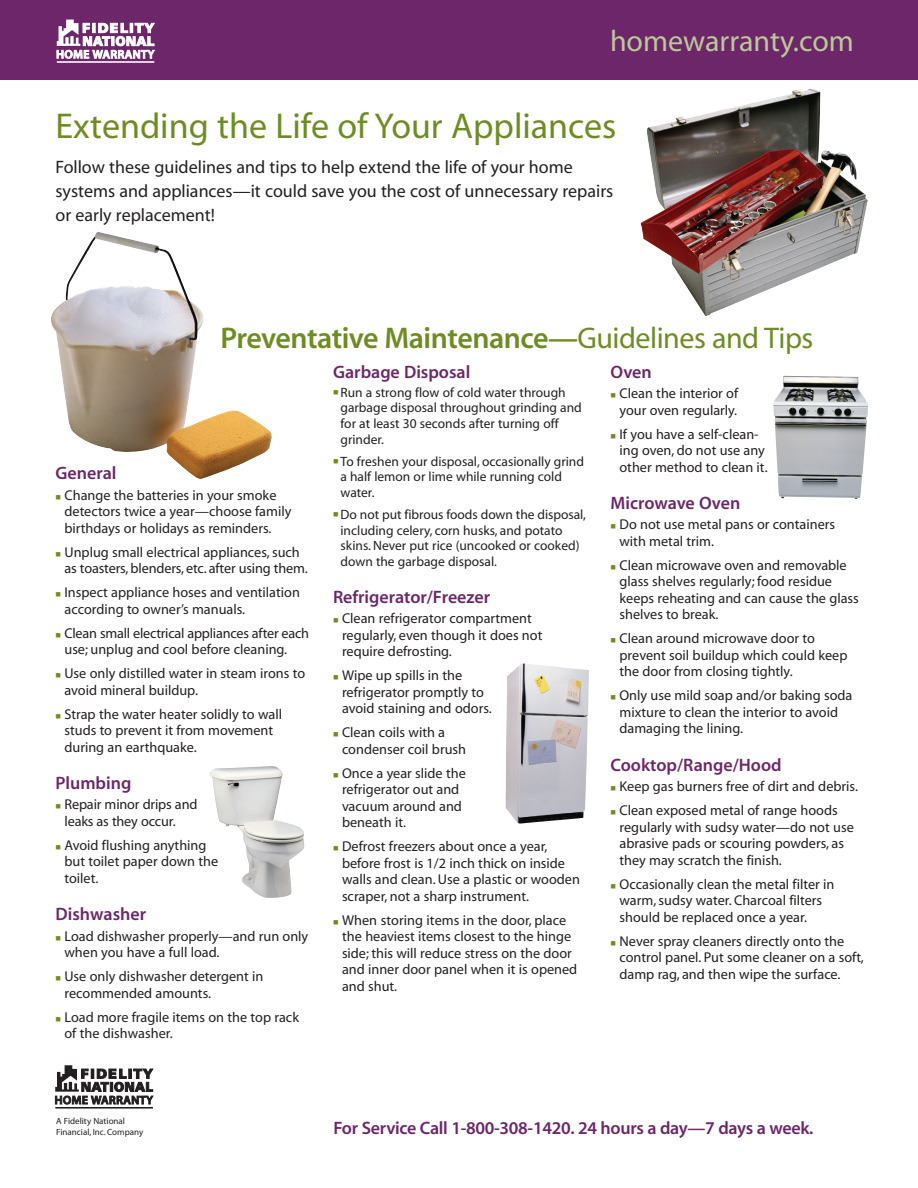
<style>
.page{position:relative;width:918px;height:1188px;background:#fff}
.page>*{position:absolute;margin:0;border:0;box-sizing:border-box;transform-origin:0 0}
.t1{font:36px "Myriad MM 400 600";color:#6d8d23}
.t2{font:30px "Myriad MM 565 600";letter-spacing:-.015em;color:#6d8d23}
.t3{font:30px "Myriad MM 400 600";color:#bbc998}
.t4{font:18px "Myriad MM 565 600";color:#6c2669}
.t5{font:18px/24px "Myriad MM 400 600";color:#231f20}
.t6{font:14.25px/16.5px "Myriad MM 400 600";color:#231f20}
.t7{font:13.5px/15.8px "Myriad MM 400 600";color:#231f20}
.t8{font:9px/10.5px "Myriad MM 400 600";color:#231f20}
.s1{font-family:"Myriad MM 400 600"}
</style>
<div class="page">
<img style="left:773px;top:376px;width:95px;height:123px">
<img style="left:505px;top:663px;width:84px;height:161px">
<img style="left:210px;top:766px;width:94px;height:132px">
<img style="left:51px;top:232px;width:221px;height:247px">
<img style="left:641px;top:89px;width:227px;height:227px">
<svg style="left:55px;top:1065px;width:98px;height:40px"></svg>
<hr style="left:55px;top:1107px;width:98px;height:2px;background:#231f20">
<div style="left:0;top:0;width:918px;height:80px;background:#6c2669"></div>
<svg style="left:57px;top:20px;width:98px;height:39px"></svg>
<hr style="left:57px;top:61px;width:97px;height:2px;background:#fff">
<h2 class="t3" style="left:610px;top:30px;width:245px">homewarranty.com</h2>
<h1 class="t1" style="left:55px;top:112px;width:562px">Extending the Life of Your Appliances</h1>
<p class="t5" style="left:55px;top:156px;width:559px">Follow these guidelines and tips to help extend the life of your home systems and appliances—it could save you the cost of unnecessary repairs or early replacement!</p>
<h2 class="t2" style="left:221px;top:327px;width:594px">Preventative Maintenance—<span class="s1">Guidelines and Tips</span></h2>
<p class="t4" style="left:56px;top:467px;width:62px">General</p>
<p class="t6" style="left:64px;top:488px;width:228px">Change the batteries in your smoke detectors twice a year—choose family birthdays or holidays as reminders.</p>
<p class="t6" style="left:64px;top:545px;width:245px">Unplug small electrical appliances, such as toasters, blenders, etc. after using them.</p>
<p class="t6" style="left:64px;top:585px;width:237px">Inspect appliance hoses and ventilation according to owner’s manuals.</p>
<p class="t6" style="left:64px;top:626px;width:246px">Clean small electrical appliances after each use; unplug and cool before cleaning.</p>
<p class="t6" style="left:64px;top:666px;width:242px">Use only distilled water in steam irons to avoid mineral buildup.</p>
<p class="t6" style="left:64px;top:707px;width:219px">Strap the water heater solidly to wall studs to prevent it from movement during an earthquake.</p>
<p class="t4" style="left:56px;top:776px;width:77px">Plumbing</p>
<p class="t6" style="left:64px;top:797px;width:134px">Repair minor drips and leaks as they occur.</p>
<p class="t6" style="left:64px;top:838px;width:155px">Avoid flushing anything but toilet paper down the toilet.</p>
<p class="t4" style="left:56px;top:908px;width:92px">Dishwasher</p>
<p class="t6" style="left:64px;top:929px;width:245px">Load dishwasher properly—and run only when you have a full load.</p>
<p class="t6" style="left:64px;top:969px;width:200px">Use only dishwasher detergent in recommended amounts.</p>
<p class="t6" style="left:64px;top:1010px;width:236px">Load more fragile items on the top rack of the dishwasher.</p>
<p class="t4" style="left:333px;top:365px;width:139px">Garbage Disposal</p>
<p class="t7" style="left:340px;top:385px;width:243px">Run a strong flow of cold water through garbage disposal throughout grinding and for at least 30 seconds after turning off grinder.</p>
<p class="t7" style="left:340px;top:454px;width:245px">To freshen your disposal, occasionally grind a half lemon or lime while running cold water.</p>
<p class="t7" style="left:340px;top:507px;width:247px">Do not put fibrous foods down the disposal, including celery, corn husks, and potato skins. Never put rice (uncooked or cooked) down the garbage disposal.</p>
<p class="t4" style="left:333px;top:590px;width:159px">Refrigerator/Freezer</p>
<p class="t6" style="left:342px;top:611px;width:202px">Clean refrigerator compartment regularly, even though it does not require defrosting.</p>
<p class="t6" style="left:342px;top:668px;width:151px">Wipe up spills in the refrigerator promptly to avoid staining and odors.</p>
<p class="t6" style="left:342px;top:725px;width:126px">Clean coils with a condenser coil brush</p>
<p class="t6" style="left:342px;top:765px;width:125px">Once a year slide the refrigerator out and vacuum around and beneath it.</p>
<p class="t6" style="left:342px;top:839px;width:239px">Defrost freezers about once a year, before frost is 1/2 inch thick on inside walls and clean. Use a plastic or wooden scraper, not a sharp instrument.</p>
<p class="t6" style="left:342px;top:912px;width:237px">When storing items in the door, place the heaviest items closest to the hinge side; this will reduce stress on the door and inner door panel when it is opened and shut.</p>
<p class="t4" style="left:610px;top:365px;width:43px">Oven</p>
<p class="t6" style="left:620px;top:386px;width:120px">Clean the interior of your oven regularly.</p>
<p class="t6" style="left:620px;top:426px;width:150px">If you have a self-clean&shy;ing oven, do not use any other method to clean it.</p>
<p class="t4" style="left:610px;top:496px;width:131px">Microwave Oven</p>
<p class="t6" style="left:620px;top:517px;width:217px">Do not use metal pans or containers with metal trim.</p>
<p class="t6" style="left:620px;top:558px;width:241px">Clean microwave oven and removable glass shelves regularly; food residue keeps reheating and can cause the glass shelves to break.</p>
<p class="t6" style="left:620px;top:631px;width:230px">Clean around microwave door to prevent soil buildup which could keep the door from closing tightly.</p>
<p class="t6" style="left:620px;top:688px;width:235px">Only use mild soap and/or baking soda mixture to clean the interior to avoid damaging the lining.</p>
<p class="t4" style="left:610px;top:758px;width:173px">Cooktop/Range/Hood</p>
<p class="t6" style="left:620px;top:775px;width:240px;line-height:24px">Keep gas burners free of dirt and debris.<br>Clean exposed metal of range hoods</p>
<p class="t6" style="left:620px;top:819px;width:236px">regularly with sudsy water—do not use abrasive pads or scouring powders, as they may scratch the finish.</p>
<p class="t6" style="left:620px;top:876px;width:216px">Occasionally clean the metal filter in warm, sudsy water. Charcoal filters should be replaced once a year.</p>
<p class="t6" style="left:620px;top:933px;width:246px">Never spray cleaners directly onto the control panel. Put some cleaner on a soft, damp rag, and then wipe the surface.</p>
<p class="t8" style="left:56px;top:1117px;width:89px">A Fidelity National<br>Financial, Inc. Company</p>
<p class="t4" style="left:334px;top:1121px;width:482px">For Service Call 1-800-308-1420. 24 hours a day—7 days a week.</p>
</div>
